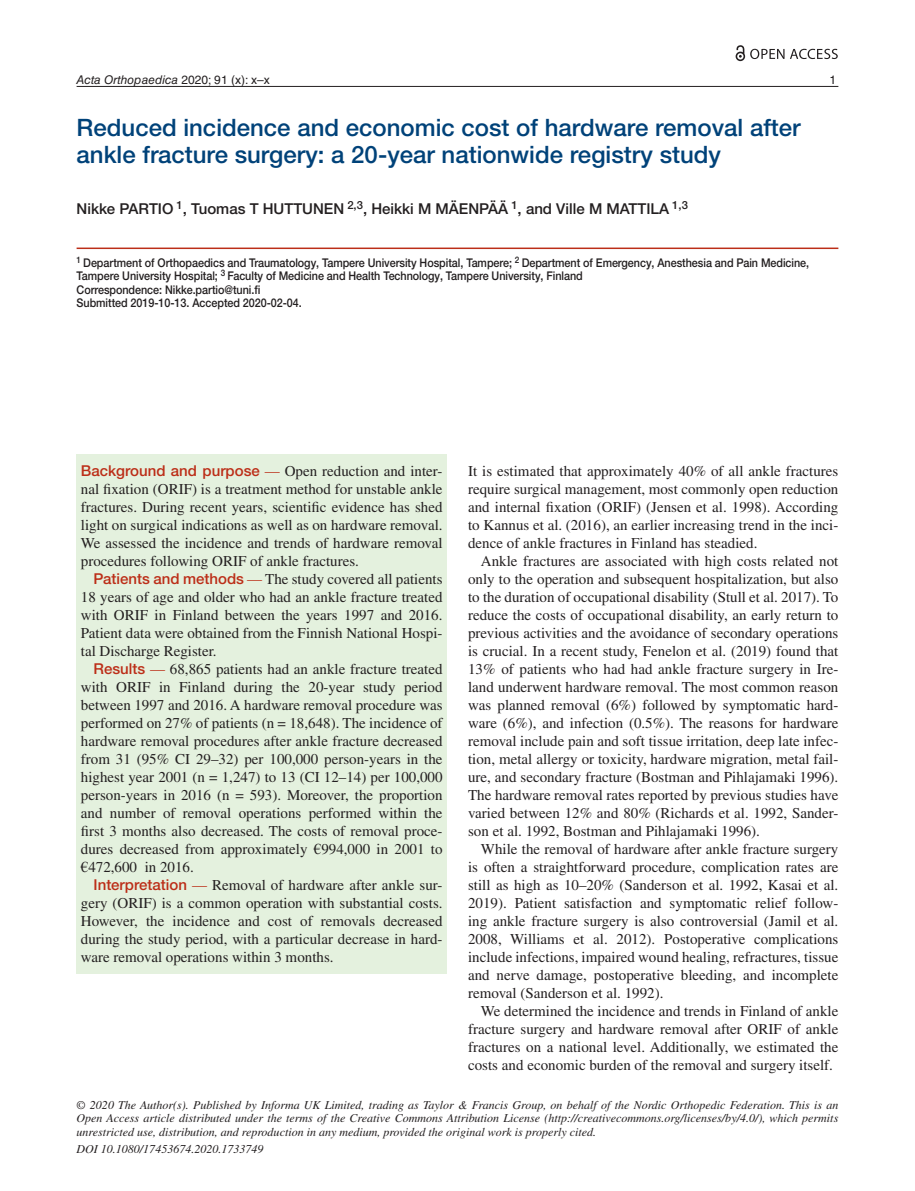
<style>
.page{position:relative;width:915px;height:1191px;background:#fff}
.page>*{position:absolute;margin:0;border:0;box-sizing:border-box;transform-origin:0 0}
.t1{font:500 24px/27px "Helvetica Neue LTW1 G";color:#004279}
.t2{font:15px/18px "Times";color:#231f20;text-align:justify}
.t3{font:500 15px "Helvetica Neue LTW1 G";color:#231f20}
.t4{font:italic 12px/13.5px "Times";color:#231f20;text-align:justify}
.t5{font:500 12px/13.5px "Helvetica Neue LTW1 G";letter-spacing:-.005em;color:#231f20;scale:.9 1}
.t6{font:italic 12px "Helvetica LT Std";color:#231f20}
.t7{font:12px "Helvetica LT Std";color:#231f20}
.s1{font-style:normal}
.s2{font-family:"Helvetica Neue LTW1 G";font-weight:500;color:#bc2e18}
.s3{color:#bc2e18}
.s4{font-family:"Times New Roman"}
</style>
<div class="page">
<hr style="left:77px;top:86px;width:761px;height:1px;background:#231f20">
<div style="left:77px;top:454px;width:369px;height:520px;background:#e4f1de"></div>
<hr style="left:77px;top:247px;width:761px;height:2px;background:#bc2e18">
<svg style="left:735px;top:45px;width:9px;height:16px"></svg>
<svg style="left:750px;top:49px;width:87px;height:10px"></svg>
<p class="t6" style="left:77px;top:72px;width:195px">Acta Orthopaedica <span class="s1">2020; 91 (x): x–x</span></p>
<p class="t7" style="left:829px;top:72px;width:8px">1</p>
<h1 class="t1" style="left:77px;top:114px;width:725px">Reduced incidence and economic cost of hardware removal after ankle fracture surgery: a 20-year nationwide registry study</h1>
<p class="t3" style="left:77px;top:200px;width:612px">Nikke PARTIO <sup>1</sup>, Tuomas T HUTTUNEN <sup>2,3</sup>, Heikki M MÄENPÄÄ <sup>1</sup>, and Ville M MATTILA <sup>1,3</sup></p>
<p class="t5" style="left:77px;top:256px;width:815px"><sup>1</sup> Department of Orthopaedics and Traumatology, Tampere University Hospital, Tampere; <sup>2</sup> Department of Emergency, Anesthesia and Pain Medicine, Tampere University Hospital; <sup>3</sup> Faculty of Medicine and Health Technology, Tampere University, Finland<br>Correspondence: Nikke.partio@tuni.fi<br>Submitted 2019-10-13. Accepted 2020-02-04.</p>
<p class="t2" style="left:81px;top:461px;width:363px"><span class="s2">Background and purpose</span> <span class="s3">—</span> Open reduction and inter&shy;nal fixation (ORIF) is a treatment method for unstable ankle fractures. During recent years, scientific evidence has shed light on surgical indications as well as on hardware removal.<br>We assessed the incidence and trends of hardware removal procedures following ORIF of ankle fractures.</p>
<p class="t2" style="left:81px;top:569px;width:363px;text-indent:13px"><span class="s2">Patients and methods</span> <span class="s3">—</span> The study covered all patients 18 years of age and older who had an ankle fracture treated with ORIF in Finland between the years 1997 and 2016.<br>Patient data were obtained from the Finnish National Hospi&shy;tal Discharge Register.</p>
<p class="t2" style="left:81px;top:659px;width:363px;text-indent:13px"><span class="s2">Results</span> <span class="s3">—</span> 68,865 patients had an ankle fracture treated with ORIF in Finland during the 20-year study period between 1997 and 2016. A hardware removal procedure was performed on 27% of patients (n = 18,648). The incidence of hardware removal procedures after ankle fracture decreased from 31 (95% CI 29–32) per 100,000 person-years in the highest year 2001 (n = 1,247) to 13 (CI 12–14) per 100,000 person-years in 2016 (n = 593). Moreover, the proportion and number of removal operations performed within the first 3 months also decreased. The costs of removal proce&shy;dures decreased from approximately <span class="s4">€</span>994,000 in 2001 to <span class="s4">€</span>472,600 in 2016.</p>
<p class="t2" style="left:81px;top:875px;width:363px;text-indent:13px"><span class="s2">Interpretation</span> <span class="s3">—</span> Removal of hardware after ankle sur&shy;gery (ORIF) is a common operation with substantial costs.<br>However, the incidence and cost of removals decreased during the study period, with a particular decrease in hard&shy;ware removal operations within 3 months.</p>
<p class="t2" style="left:468px;top:461px;width:371px">It is estimated that approximately 40% of all ankle fractures require surgical management, most commonly open reduction and internal fixation (ORIF) (Jensen et al. 1998). According to Kannus et al. (2016), an earlier increasing trend in the inci&shy;dence of ankle fractures in Finland has steadied.</p>
<p class="t2" style="left:468px;top:551px;width:371px;text-indent:13px">Ankle fractures are associated with high costs related not only to the operation and subsequent hospitalization, but also to the duration of occupational disability (Stull et al. 2017). To reduce the costs of occupational disability, an early return to previous activities and the avoidance of secondary operations is crucial. In a recent study, Fenelon et al. (2019) found that 13% of patients who had had ankle fracture surgery in Ire&shy;land underwent hardware removal. The most common reason was planned removal (6%) followed by symptomatic hard&shy;ware (6%), and infection (0.5%). The reasons for hardware removal include pain and soft tissue irritation, deep late infec&shy;tion, metal allergy or toxicity, hardware migration, metal fail&shy;ure, and secondary fracture (Bostman and Pihlajamaki 1996).<br>The hardware removal rates reported by previous studies have varied between 12% and 80% (Richards et al. 1992, Sander&shy;son et al. 1992, Bostman and Pihlajamaki 1996).</p>
<p class="t2" style="left:468px;top:839px;width:371px;text-indent:13px">While the removal of hardware after ankle fracture surgery is often a straightforward procedure, complication rates are still as high as 10–20% (Sanderson et al. 1992, Kasai et al.<br>2019). Patient satisfaction and symptomatic relief follow&shy;ing ankle fracture surgery is also controversial (Jamil et al.<br>2008, Williams et al. 2012). Postoperative complications include infections, impaired wound healing, refractures, tissue and nerve damage, postoperative bleeding, and incomplete removal (Sanderson et al. 1992).</p>
<p class="t2" style="left:468px;top:1001px;width:371px;text-indent:13px">We determined the incidence and trends in Finland of ankle fracture surgery and hardware removal after ORIF of ankle fractures on a national level. Additionally, we estimated the costs and economic burden of the removal and surgery itself.</p>
<p class="t4" style="left:77px;top:1098px;width:763px">© 2020 The Author(s). Published by Informa UK Limited, trading as Taylor &amp; Francis Group, on behalf of the Nordic Orthopedic Federation. This is an Open Access article distributed under the terms of the Creative Commons Attribution License (http://creativecommons.org/licenses/by/4.0/), which permits unrestricted use, distribution, and reproduction in any medium, provided the original work is properly cited.</p>
<p class="t4" style="left:77px;top:1142px;width:188px">DOI 10.1080/17453674.2020.1733749</p>
</div>
